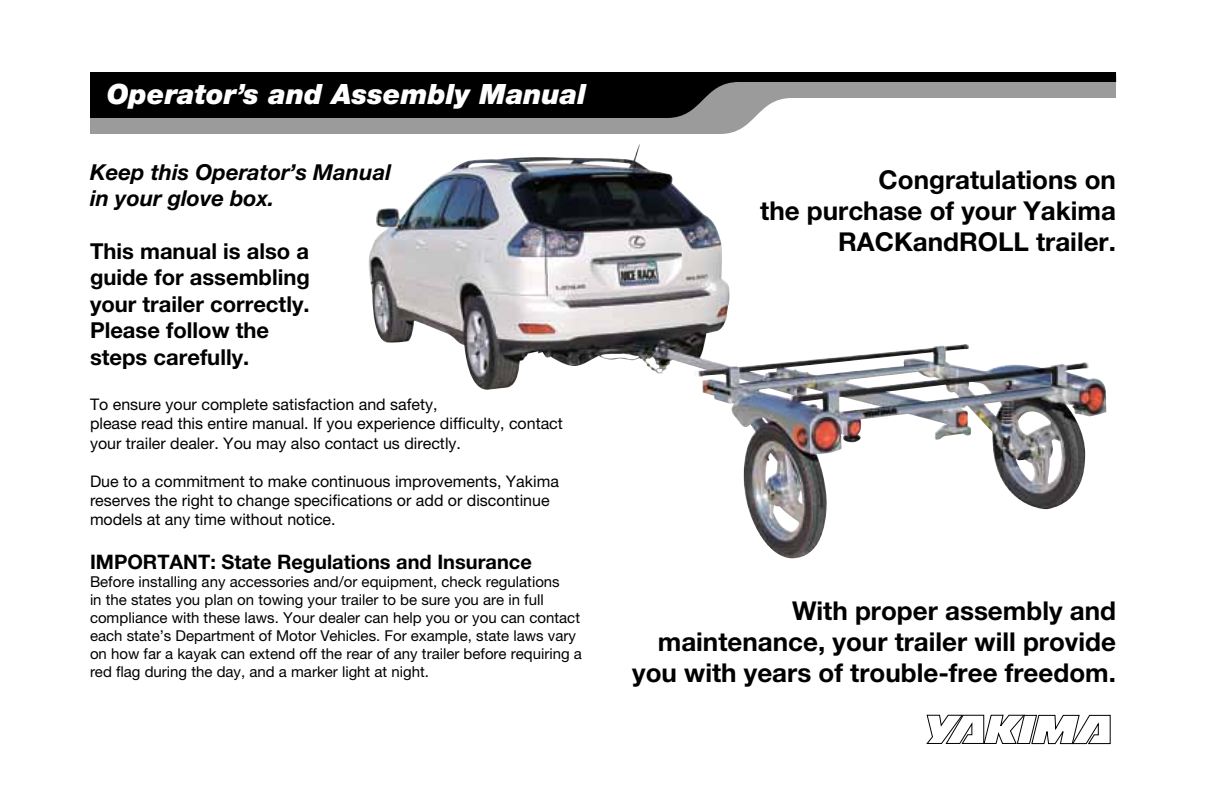
<style>
.page{position:relative;width:1224px;height:792px;background:#fff}
.page>*{position:absolute;margin:0;border:0;box-sizing:border-box;transform-origin:0 0}
.t1{font:italic 900 28px "Helvetica Neue LT Pro";color:#fff}
.t2{font:700 26px/31.2px "Helvetica Neue LT Pro";color:#000;text-align:right}
.t3{font:700 22px/26.4px "Helvetica Neue LT Pro";color:#000}
.t4{font:italic 700 22px/26.4px "Helvetica Neue LT Pro";color:#000}
.t5{font:700 20px "Helvetica Neue LT Pro";color:#000}
.t6{font:16px/19.2px "Helvetica Neue LT Pro";color:#000}
.t7{font:15px/18px "Helvetica Neue LT Pro";color:#000}
</style>
<div class="page">
<svg style="left:926px;top:714px;width:185px;height:31px"></svg>
<div style="left:90px;top:118px;width:664px;height:16px;background:#9b9b9c"></div>
<svg style="left:90px;top:72px;width:1026px;height:46px;background:#3f3f3f"></svg>
<img style="left:368px;top:145px;width:739px;height:414px">
<h1 class="t1" style="left:107px;top:77px;width:481px">Operator’s and Assembly Manual</h1>
<h3 class="t4" style="left:90px;top:158px;width:303px">Keep this Operator’s Manual in your glove box.</h3>
<h3 class="t3" style="left:90px;top:237px;width:221px">This manual is also a guide for assembling your trailer correctly.<br>Please follow the steps carefully.</h3>
<p class="t6" style="left:90px;top:395px;width:474px">To ensure your complete satisfaction and safety,<br>please read this entire manual. If you experience difficulty, contact your trailer dealer. You may also contact us directly.</p>
<p class="t6" style="left:90px;top:471px;width:470px">Due to a commitment to make continuous improvements, Yakima reserves the right to change specifications or add or discontinue models at any time without notice.</p>
<h3 class="t5" style="left:90px;top:549px;width:443px">IMPORTANT: State Regulations and Insurance</h3>
<p class="t7" style="left:90px;top:572px;width:493px">Before installing any accessories and/or equipment, check regulations<br>in the states you plan on towing your trailer to be sure you are in full compliance with these laws. Your dealer can help you or you can contact each state’s Department of Motor Vehicles. For example, state laws vary on how far a kayak can extend off the rear of any trailer before requiring a red flag during the day, and a marker light at night.</p>
<h2 class="t2" style="left:879px;top:163px;width:239px">Congratulations on</h2>
<h2 class="t2" style="left:760px;top:194px;width:357px">the purchase of your Yakima</h2>
<h2 class="t2" style="left:838px;top:226px;width:39px">Rack</h2>
<h2 class="t2" style="left:913px;top:226px;width:83px">andRoll</h2>
<h2 class="t2" style="left:1036px;top:226px;width:81px">trailer.</h2>
<h2 class="t2" style="left:632px;top:594px;width:485px">With proper assembly and maintenance, your trailer will provide you with years of trouble-free freedom.</h2>
</div>
